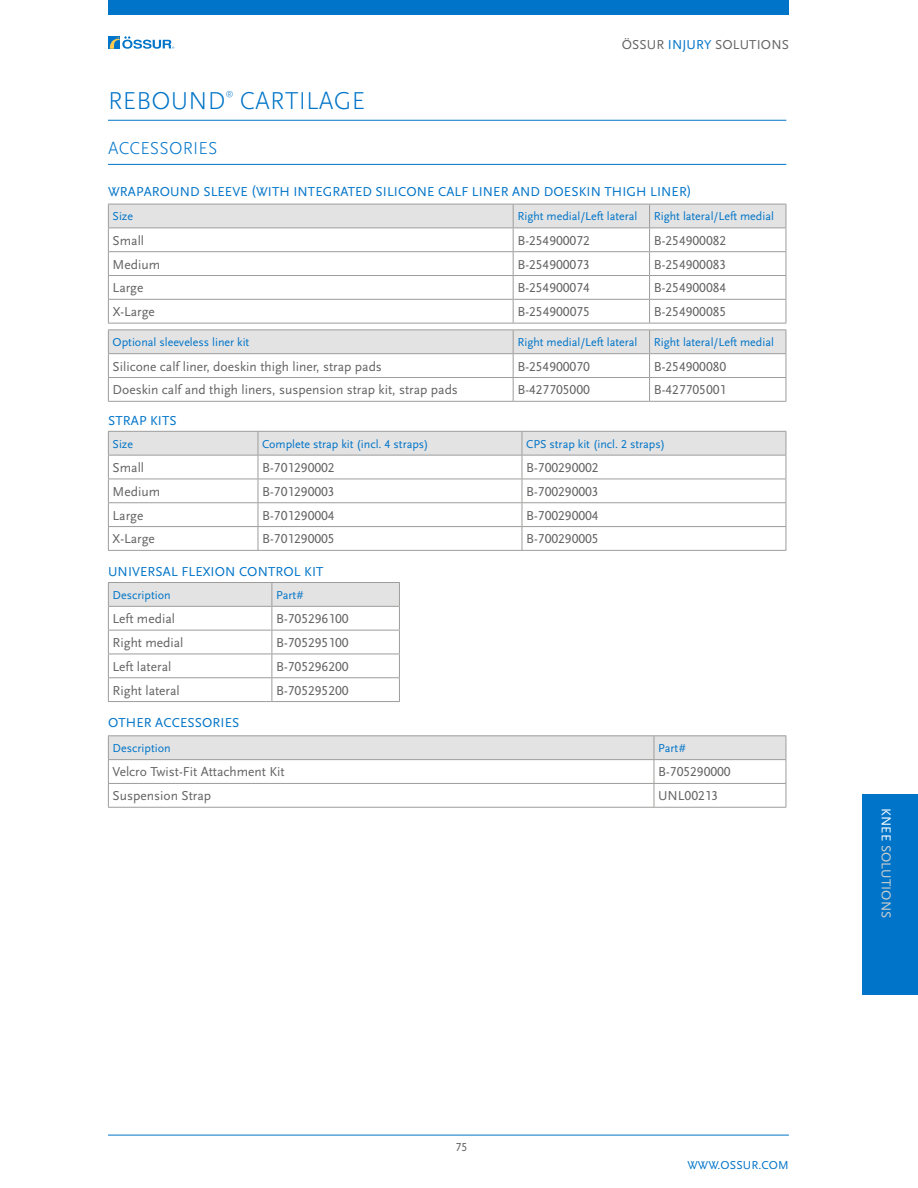
<style>
.page{position:relative;width:918px;height:1188px;background:#fff}
.page>*{position:absolute;margin:0;border:0;box-sizing:border-box;transform-origin:0 0}
.t1{font:300 25.5px "Scala Sans OT";letter-spacing:.01em;color:#0074c8}
.t2{font:300 18px "Scala Sans OT";letter-spacing:.01em;color:#0074c8}
.t3{font:13.5px "Scala Sans OT";color:#646363}
.t4{font:13.5px "Scala Sans OT";letter-spacing:.01em;color:#0074c8}
.t5{font:13.5px "Scala Sans OT";letter-spacing:.01em;color:#d0d0d0}
.t6{font:12px "Scala Sans OT";color:#0074c8}
.t7{font:12px "Scala Sans OT";color:#646363}
.t8{font:300 7.8px "Scala Sans OT";color:#0074c8}
.s1{color:#0074c8}
.s2{color:#fff}
</style>
<div class="page">
<hr style="left:108px;top:1135px;width:681px;height:1px;background:#0074c8">
<svg style="left:108px;top:36px;width:12px;height:13px"></svg>
<svg style="left:110px;top:36px;width:64px;height:13px"></svg>
<div style="left:108px;top:0;width:681px;height:15px;background:#0074c8"></div>
<div style="left:862px;top:795px;width:56px;height:200px;background:#0074c8"></div>
<hr style="left:108px;top:120px;width:678px;height:1px;background:#0074c8">
<hr style="left:108px;top:164px;width:678px;height:1px;background:#0074c8">
<hr style="left:513px;top:323px;width:137px;height:1px;background:#9d9d9c">
<hr style="left:650px;top:323px;width:136px;height:1px;background:#9d9d9c">
<svg style="left:108px;top:204px;width:679px;height:119px"></svg>
<hr style="left:108px;top:323px;width:405px;height:1px;background:#9d9d9c">
<hr style="left:108px;top:401px;width:405px;height:1px;background:#9d9d9c">
<hr style="left:513px;top:401px;width:137px;height:1px;background:#9d9d9c">
<hr style="left:650px;top:401px;width:136px;height:1px;background:#9d9d9c">
<svg style="left:108px;top:330px;width:679px;height:71px"></svg>
<hr style="left:650px;top:353px;width:136px;height:1px;background:#9d9d9c">
<hr style="left:258px;top:550px;width:264px;height:1px;background:#9d9d9c">
<hr style="left:522px;top:550px;width:264px;height:1px;background:#9d9d9c">
<svg style="left:108px;top:431px;width:679px;height:119px"></svg>
<hr style="left:108px;top:550px;width:150px;height:1px;background:#9d9d9c">
<hr style="left:108px;top:582px;width:164px;height:1px;background:#9d9d9c">
<hr style="left:272px;top:582px;width:128px;height:1px;background:#9d9d9c">
<hr style="left:108px;top:701px;width:164px;height:1px;background:#9d9d9c">
<hr style="left:272px;top:701px;width:128px;height:1px;background:#9d9d9c">
<svg style="left:108px;top:583px;width:292px;height:118px"></svg>
<hr style="left:108px;top:735px;width:546px;height:1px;background:#9d9d9c">
<hr style="left:654px;top:735px;width:132px;height:1px;background:#9d9d9c">
<hr style="left:108px;top:807px;width:546px;height:1px;background:#9d9d9c">
<svg style="left:108px;top:736px;width:679px;height:71px"></svg>
<hr style="left:654px;top:807px;width:132px;height:1px;background:#9d9d9c">
<p class="t3" style="left:622px;top:38px;width:169px">ÖSSUR <span class="s1">INJURY</span> SOLUTIONS</p>
<h1 class="t1" style="left:108px;top:87px;width:119px">REBOUND</h1>
<p class="t8" style="left:226px;top:89px;width:9px">®</p>
<h1 class="t1" style="left:240px;top:87px;width:127px">CARTILAGE</h1>
<h2 class="t2" style="left:108px;top:138px;width:111px">ACCESSORIES</h2>
<p class="t4" style="left:108px;top:184px;width:585px">WRAPAROUND SLEEVE (WITH INTEGRATED SILICONE CALF LINER AND DOESKIN THIGH LINER)</p>
<p class="t6" style="left:113px;top:210px;width:22px">Size</p>
<p class="t6" style="left:517px;top:210px;width:122px">Right medial/Left lateral</p>
<p class="t6" style="left:654px;top:210px;width:122px">Right lateral/Left medial</p>
<p class="t3" style="left:113px;top:233px;width:33px">Small</p>
<p class="t3" style="left:517px;top:233px;width:74px">B-254900072</p>
<p class="t3" style="left:654px;top:233px;width:74px">B-254900082</p>
<p class="t3" style="left:113px;top:257px;width:49px">Medium</p>
<p class="t3" style="left:517px;top:257px;width:74px">B-254900073</p>
<p class="t3" style="left:654px;top:257px;width:74px">B-254900083</p>
<p class="t3" style="left:113px;top:281px;width:32px">Large</p>
<p class="t3" style="left:517px;top:281px;width:74px">B-254900074</p>
<p class="t3" style="left:654px;top:281px;width:74px">B-254900084</p>
<p class="t3" style="left:113px;top:304px;width:44px">X-Large</p>
<p class="t3" style="left:517px;top:304px;width:74px">B-254900075</p>
<p class="t3" style="left:654px;top:304px;width:74px">B-254900085</p>
<p class="t6" style="left:113px;top:336px;width:138px">Optional sleeveless liner kit</p>
<p class="t6" style="left:517px;top:336px;width:122px">Right medial/Left lateral</p>
<p class="t6" style="left:654px;top:336px;width:122px">Right lateral/Left medial</p>
<p class="t3" style="left:113px;top:359px;width:271px">Silicone calf liner, doeskin thigh liner, strap pads</p>
<p class="t3" style="left:517px;top:359px;width:74px">B-254900070</p>
<p class="t3" style="left:654px;top:359px;width:74px">B-254900080</p>
<p class="t3" style="left:113px;top:383px;width:347px">Doeskin calf and thigh liners, suspension strap kit, strap pads</p>
<p class="t3" style="left:517px;top:383px;width:74px">B-427705000</p>
<p class="t3" style="left:654px;top:383px;width:74px">B-427705001</p>
<p class="t4" style="left:108px;top:413px;width:70px">STRAP KITS</p>
<p class="t6" style="left:113px;top:437px;width:22px">Size</p>
<p class="t6" style="left:262px;top:437px;width:168px">Complete strap kit (incl. 4 straps)</p>
<p class="t6" style="left:526px;top:437px;width:140px">CPS strap kit (incl. 2 straps)</p>
<p class="t3" style="left:113px;top:460px;width:33px">Small</p>
<p class="t3" style="left:262px;top:460px;width:74px">B-701290002</p>
<p class="t3" style="left:526px;top:460px;width:74px">B-700290002</p>
<p class="t3" style="left:113px;top:484px;width:49px">Medium</p>
<p class="t3" style="left:262px;top:484px;width:74px">B-701290003</p>
<p class="t3" style="left:526px;top:484px;width:74px">B-700290003</p>
<p class="t3" style="left:113px;top:508px;width:32px">Large</p>
<p class="t3" style="left:262px;top:508px;width:74px">B-701290004</p>
<p class="t3" style="left:526px;top:508px;width:74px">B-700290004</p>
<p class="t3" style="left:113px;top:532px;width:44px">X-Large</p>
<p class="t3" style="left:262px;top:532px;width:74px">B-701290005</p>
<p class="t3" style="left:526px;top:532px;width:74px">B-700290005</p>
<p class="t4" style="left:108px;top:564px;width:217px">UNIVERSAL FLEXION CONTROL KIT</p>
<p class="t6" style="left:113px;top:588px;width:59px">Description</p>
<p class="t6" style="left:276px;top:588px;width:29px">Part#</p>
<p class="t3" style="left:113px;top:611px;width:64px">Left medial</p>
<p class="t3" style="left:276px;top:611px;width:74px">B-705296100</p>
<p class="t3" style="left:113px;top:635px;width:72px">Right medial</p>
<p class="t3" style="left:276px;top:635px;width:74px">B-705295100</p>
<p class="t3" style="left:113px;top:659px;width:60px">Left lateral</p>
<p class="t3" style="left:276px;top:659px;width:74px">B-705296200</p>
<p class="t3" style="left:113px;top:683px;width:69px">Right lateral</p>
<p class="t3" style="left:276px;top:683px;width:74px">B-705295200</p>
<p class="t4" style="left:108px;top:716px;width:133px">OTHER ACCESSORIES</p>
<p class="t6" style="left:113px;top:742px;width:59px">Description</p>
<p class="t6" style="left:658px;top:742px;width:29px">Part#</p>
<p class="t3" style="left:113px;top:765px;width:174px">Velcro Twist-Fit Attachment Kit</p>
<p class="t3" style="left:658px;top:765px;width:74px">B-705290000</p>
<p class="t3" style="left:113px;top:789px;width:100px">Suspension Strap</p>
<p class="t3" style="left:658px;top:789px;width:62px">UNL00213</p>
<p class="t7" style="left:455px;top:1141px;width:13px">75</p>
<p class="t6" style="left:687px;top:1158px;width:103px">WWW.OSSUR.COM</p>
<p class="t5" style="left:894px;top:808px;width:112px;rotate:90deg"><span class="s2">KNEE</span> SOLUTIONS</p>
</div>
